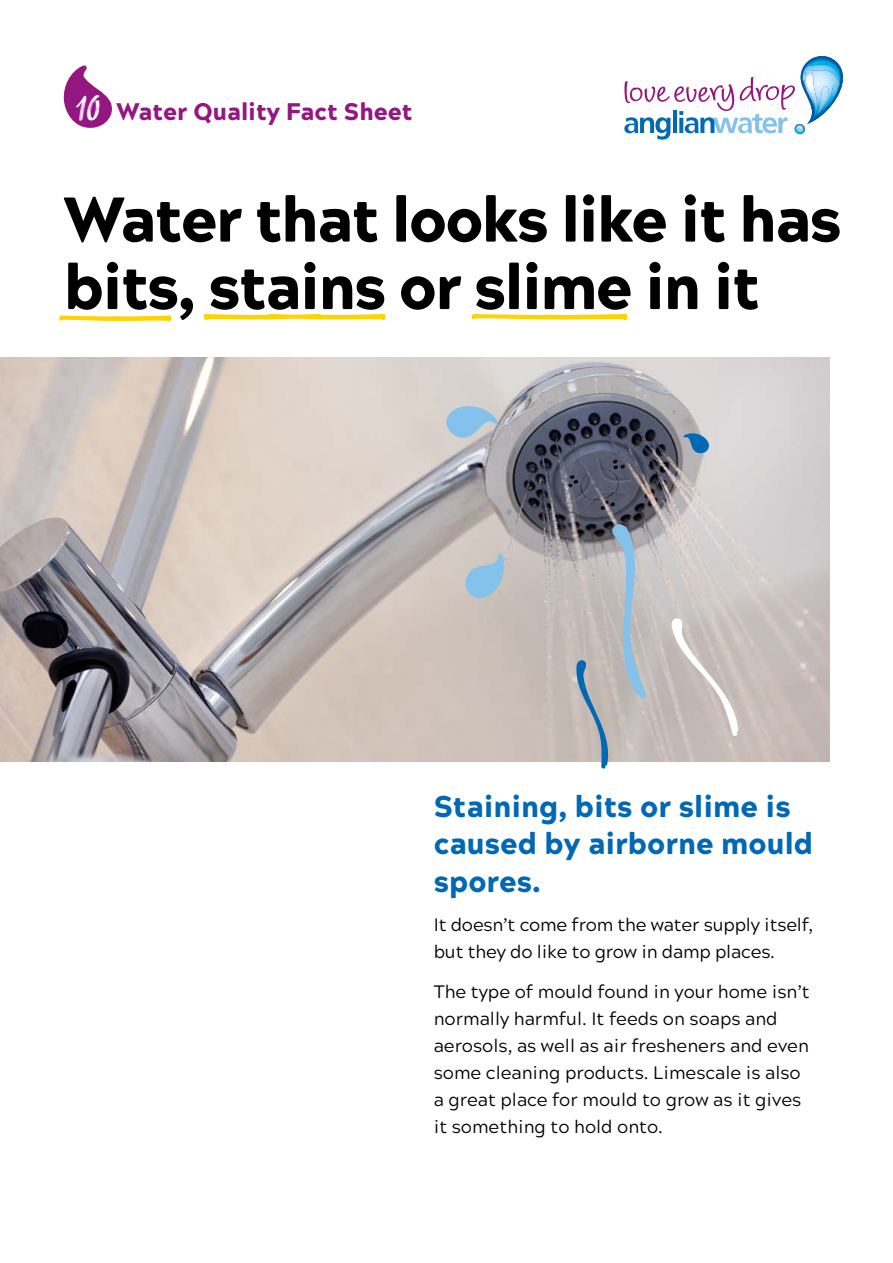
<style>
.page{position:relative;width:893px;height:1263px;background:#fff}
.page>*{position:absolute;margin:0;border:0;box-sizing:border-box;transform-origin:0 0}
.t1{font:900 63px/67.5px "Acherus Grotesque";letter-spacing:-.03em;color:#000}
.t2{font:900 30px/37.5px "Acherus Grotesque";color:#0068b4}
.t3{font:900 24px "Acherus Grotesque";color:#941680}
.t4{font:18px/27px "Acherus Grotesque";color:#000}
.s1{font-family:"Smoothy";font-weight:400;font-style:italic;font-size:34.35px;color:#fff}
</style>
<div class="page">
<svg style="left:624px;top:56px;width:219px;height:84px"></svg>
<img style="left:802px;top:59px;width:39px;height:35px">
<img style="left:794px;top:94px;width:24px;height:40px">
<img style="left:0;top:357px;width:829px;height:404px">
<svg style="left:59px;top:315px;width:112px;height:7px"></svg>
<svg style="left:471px;top:313px;width:157px;height:8px"></svg>
<svg style="left:203px;top:313px;width:183px;height:8px"></svg>
<svg style="left:446px;top:405px;width:53px;height:35px"></svg>
<svg style="left:464px;top:552px;width:42px;height:51px"></svg>
<svg style="left:683px;top:432px;width:28px;height:22px"></svg>
<svg style="left:670px;top:616px;width:68px;height:121px"></svg>
<svg style="left:576px;top:523px;width:71px;height:246px"></svg>
<svg style="left:63px;top:65px;width:49px;height:63px"></svg>
<h3 class="t3" style="left:73px;top:91px;width:341px"><span class="s1">10</span> Water Quality Fact Sheet</h3>
<h1 class="t1" style="left:64px;top:182px;width:779px">Water that looks like it has bits, stains or slime in it</h1>
<h2 class="t2" style="left:434px;top:785px;width:381px">Staining, bits or slime is caused by airborne mould spores.</h2>
<p class="t4" style="left:434px;top:910px;width:381px">It doesn’t come from the water supply itself, but they do like to grow in damp places.</p>
<p class="t4" style="left:434px;top:977px;width:378px">The type of mould found in your home isn’t normally harmful. It feeds on soaps and aerosols, as well as air fresheners and even some cleaning products. Limescale is also a great place for mould to grow as it gives it something to hold onto.</p>
</div>
